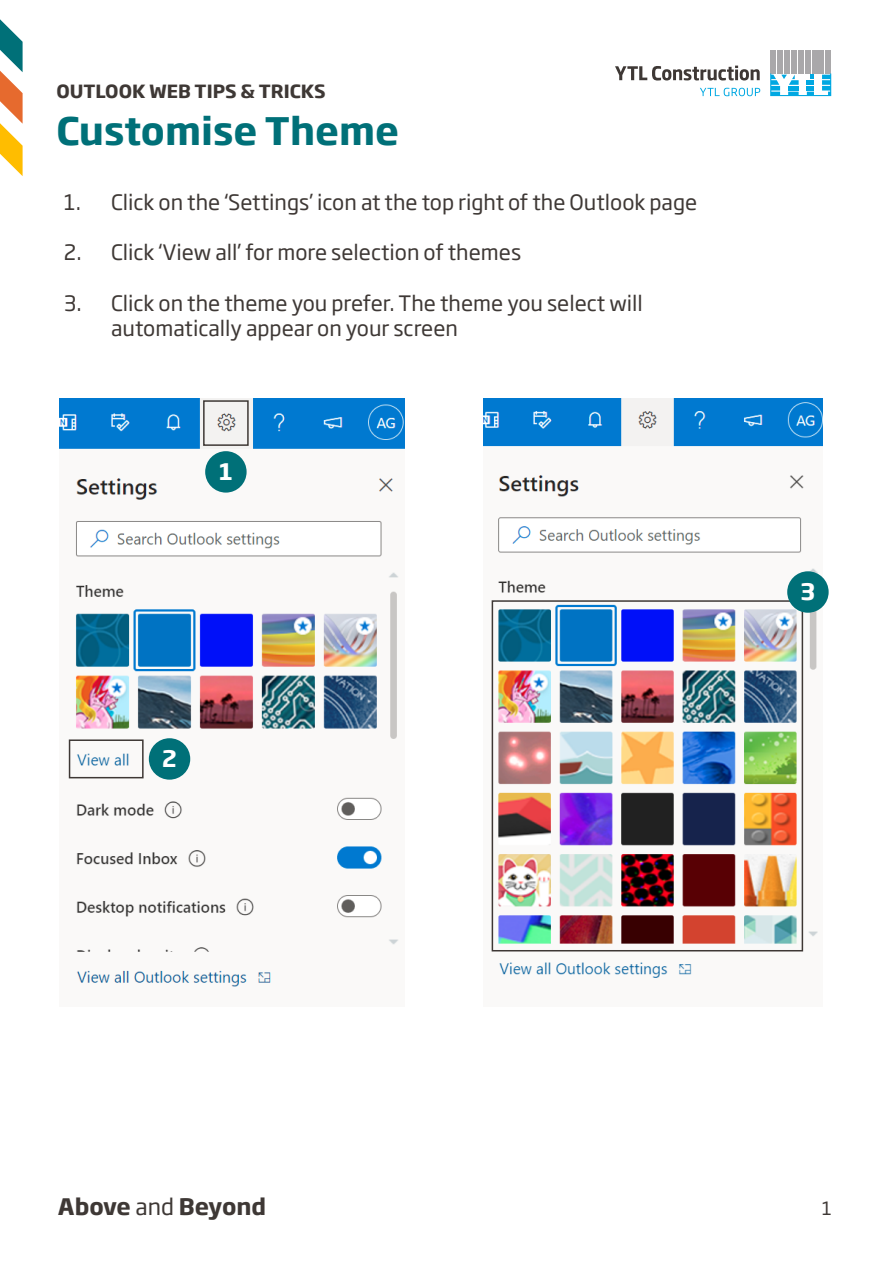
<style>
.page{position:relative;width:893px;height:1263px;background:#fff}
.page>*{position:absolute;margin:0;border:0;box-sizing:border-box;transform-origin:0 0}
.t1{font:700 37.5px "Soho Gothic Pro";color:#007078}
.t2{font:700 22.5px "Soho Gothic Pro";color:#3e3835}
.t3{font:700 22.5px "Soho Gothic Pro";color:#fff}
.t4{font:21px/25.2px "Soho Gothic Pro";color:#3e3835}
.t5{font:700 18px "Soho Gothic Pro";color:#3e3835}
.t6{font:18px "Soho Gothic Pro";color:#3e3835}
.s1{font-weight:400}
</style>
<div class="page">
<svg style="left:770px;top:50px;width:62px;height:47px"></svg>
<div style="left:825px;top:50px;width:6px;height:24px;background:#a9a8aa"></div>
<div style="left:770px;top:50px;width:6px;height:24px;background:#a9a8aa"></div>
<div style="left:777px;top:50px;width:6px;height:24px;background:#a9a8aa"></div>
<div style="left:784px;top:50px;width:6px;height:24px;background:#a9a8aa"></div>
<div style="left:791px;top:50px;width:6px;height:24px;background:#a9a8aa"></div>
<div style="left:798px;top:50px;width:6px;height:24px;background:#a9a8aa"></div>
<div style="left:805px;top:50px;width:5px;height:24px;background:#a9a8aa"></div>
<div style="left:812px;top:50px;width:5px;height:24px;background:#a9a8aa"></div>
<div style="left:818px;top:50px;width:6px;height:24px;background:#a9a8aa"></div>
<svg style="left:770px;top:74px;width:61px;height:22px"></svg>
<svg style="left:700px;top:88px;width:60px;height:8px"></svg>
<svg style="left:615px;top:66px;width:145px;height:15px"></svg>
<svg style="left:0;top:19px;width:23px;height:157px"></svg>
<img style="left:59px;top:398px;width:345px;height:589px">
<img style="left:483px;top:398px;width:339px;height:580px">
<div style="left:203px;top:400px;width:46px;height:46px;border:2px solid #3e3835"></div>
<div style="left:205px;top:451px;width:42px;height:42px;background:#007078;border-radius:50%"></div>
<div style="left:69px;top:739px;width:75px;height:39px;border:2px solid #3e3835"></div>
<div style="left:492px;top:600px;width:311px;height:351px;border:2px solid #3e3835"></div>
<div style="left:149px;top:738px;width:41px;height:42px;background:#007078;border-radius:50%"></div>
<div style="left:787px;top:571px;width:42px;height:42px;background:#007078;border-radius:50%"></div>
<p class="t5" style="left:56px;top:77px;width:271px">OUTLOOK WEB TIPS &amp; TRICKS</p>
<h1 class="t1" style="left:56px;top:101px;width:344px">Customise Theme</h1>
<p class="t4" style="left:64px;top:189px;width:635px">1. Click on the ‘Settings’ icon at the top right of the Outlook page</p>
<p class="t4" style="left:64px;top:239px;width:459px">2. Click ‘View all’ for more selection of themes</p>
<p class="t4" style="left:111px;top:289px;width:533px;text-indent:-47px">3. Click on the theme you prefer. The theme you select will automatically appear on your screen</p>
<p class="t3" style="left:219px;top:454px;width:15px">1</p>
<p class="t3" style="left:162px;top:741px;width:16px">2</p>
<p class="t3" style="left:801px;top:574px;width:16px">3</p>
<p class="t2" style="left:58px;top:1189px;width:210px">Above <span class="s1">and</span> Beyond</p>
<p class="t6" style="left:822px;top:1195px;width:12px">1</p>
</div>
